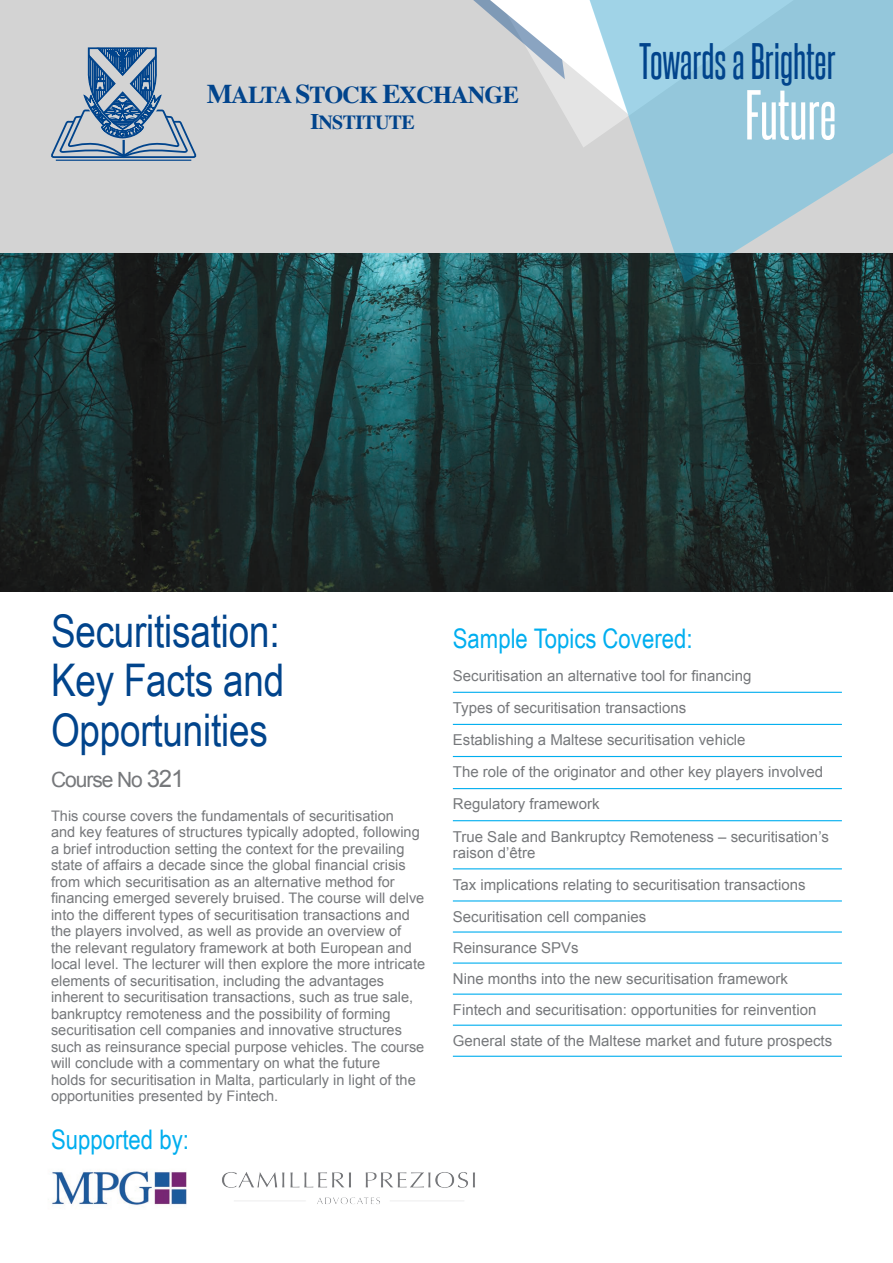
<style>
.page{position:relative;width:893px;height:1263px;background:#fff}
.page>*{position:absolute;margin:0;border:0;box-sizing:border-box;transform-origin:0 0}
.t1{font:60px "Steelfish Rg";color:#fff}
.t2{font:45px/49.5px "Arial Narrow";letter-spacing:-.005em;color:#01448c}
.t3{font:43.35px "Steelfish Rg";color:#01448c}
.t4{font:27px "Arial Narrow";color:#00aeef}
.t5{font:700 24.3px "Times";letter-spacing:-.035em;color:#01448c}
.t6{font:21px "Arial";letter-spacing:-.05em;color:#76787b}
.t7{font:700 20.1px "Times";letter-spacing:-.035em;color:#01448c}
.t8{font:15px/16px "Arial";color:#76787b}
.t9{font:14.55px/16.5px "Arial";color:#76787b}
.s1{font-size:27.15px}
.s2{font-size:22.35px}
.s3{font-size:24px}
</style>
<div class="page">
<div style="left:0;top:0;width:893px;height:273px;background:#d3d3d3"></div>
<hr style="left:56px;top:160px;width:135px;height:1px;background:#01448c">
<svg style="left:565px;top:114px;width:18px;height:32px"></svg>
<svg style="left:473px;top:0;width:110px;height:114px"></svg>
<svg style="left:51px;top:48px;width:146px;height:111px"></svg>
<img style="left:0;top:253px;width:893px;height:338px">
<svg style="left:583px;top:0;width:310px;height:283px;fill:#94c7db"></svg>
<hr style="left:453px;top:692px;width:389px;height:1px;background:#00aeef">
<hr style="left:453px;top:724px;width:389px;height:1px;background:#00aeef">
<hr style="left:453px;top:756px;width:389px;height:1px;background:#00aeef">
<hr style="left:453px;top:788px;width:389px;height:1px;background:#00aeef">
<hr style="left:453px;top:820px;width:389px;height:1px;background:#00aeef">
<hr style="left:453px;top:868px;width:389px;height:1px;background:#00aeef">
<hr style="left:453px;top:900px;width:389px;height:1px;background:#00aeef">
<hr style="left:453px;top:931px;width:389px;height:1px;background:#00aeef">
<hr style="left:453px;top:962px;width:389px;height:2px;background:#00aeef">
<hr style="left:453px;top:993px;width:389px;height:2px;background:#00aeef">
<hr style="left:453px;top:1025px;width:389px;height:1px;background:#00aeef">
<hr style="left:453px;top:1056px;width:389px;height:1px;background:#00aeef">
<img style="left:48px;top:1171px;width:139px;height:34px">
<img style="left:222px;top:1172px;width:253px;height:32px">
<p class="t5" style="left:207px;top:71px;width:314px"><span class="s1">M</span>ALTA <span class="s1">S</span>TOCK <span class="s1">E</span>XCHANGE</p>
<p class="t7" style="left:311px;top:103px;width:106px"><span class="s2">I</span>NSTITUTE</p>
<p class="t3" style="left:639px;top:35px;width:198px">Towards a Brighter</p>
<p class="t1" style="left:745px;top:78px;width:93px">Future</p>
<p class="t2" style="left:51px;top:605px;width:230px">Securitisation:</p>
<p class="t2" style="left:51px;top:654px;width:235px">Key Facts and<br>Opportunities</p>
<p class="t6" style="left:51px;top:766px;width:135px">Course No <span class="s3">321</span></p>
<p class="t9" style="left:51px;top:807px;width:376px">This course covers the fundamentals of securitisation<br>and key features of structures typically adopted, following a brief introduction setting the context for the prevailing state of affairs a decade since the global financial crisis from which securitisation as an alternative method for financing emerged severely bruised. The course will delve into the different types of securitisation transactions and the players involved, as well as provide an overview of<br>the relevant regulatory framework at both European and local level. The lecturer will then explore the more intricate elements of securitisation, including the advantages inherent to securitisation transactions, such as true sale, bankruptcy remoteness and the possibility of forming securitisation cell companies and innovative structures such as reinsurance special purpose vehicles. The course will conclude with a commentary on what the future<br>holds for securitisation in Malta, particularly in light of the opportunities presented by Fintech.</p>
<p class="t4" style="left:51px;top:1119px;width:139px">Supported by:</p>
<p class="t4" style="left:453px;top:619px;width:241px">Sample Topics Covered:</p>
<p class="t8" style="left:453px;top:668px;width:300px">Securitisation an alternative tool for financing</p>
<p class="t8" style="left:453px;top:700px;width:235px">Types of securitisation transactions</p>
<p class="t8" style="left:453px;top:732px;width:294px">Establishing a Maltese securitisation vehicle</p>
<p class="t8" style="left:453px;top:764px;width:372px">The role of the originator and other key players involved</p>
<p class="t8" style="left:453px;top:796px;width:148px">Regulatory framework</p>
<p class="t8" style="left:453px;top:828px;width:378px">True Sale and Bankruptcy Remoteness – securitisation’s raison d’être</p>
<p class="t8" style="left:453px;top:876px;width:354px">Tax implications relating to securitisation transactions</p>
<p class="t8" style="left:453px;top:909px;width:195px">Securitisation cell companies</p>
<p class="t8" style="left:453px;top:940px;width:127px">Reinsurance SPVs</p>
<p class="t8" style="left:453px;top:971px;width:337px">Nine months into the new securitisation framework</p>
<p class="t8" style="left:453px;top:1002px;width:365px">Fintech and securitisation: opportunities for reinvention</p>
<p class="t8" style="left:453px;top:1033px;width:381px">General state of the Maltese market and future prospects</p>
</div>
